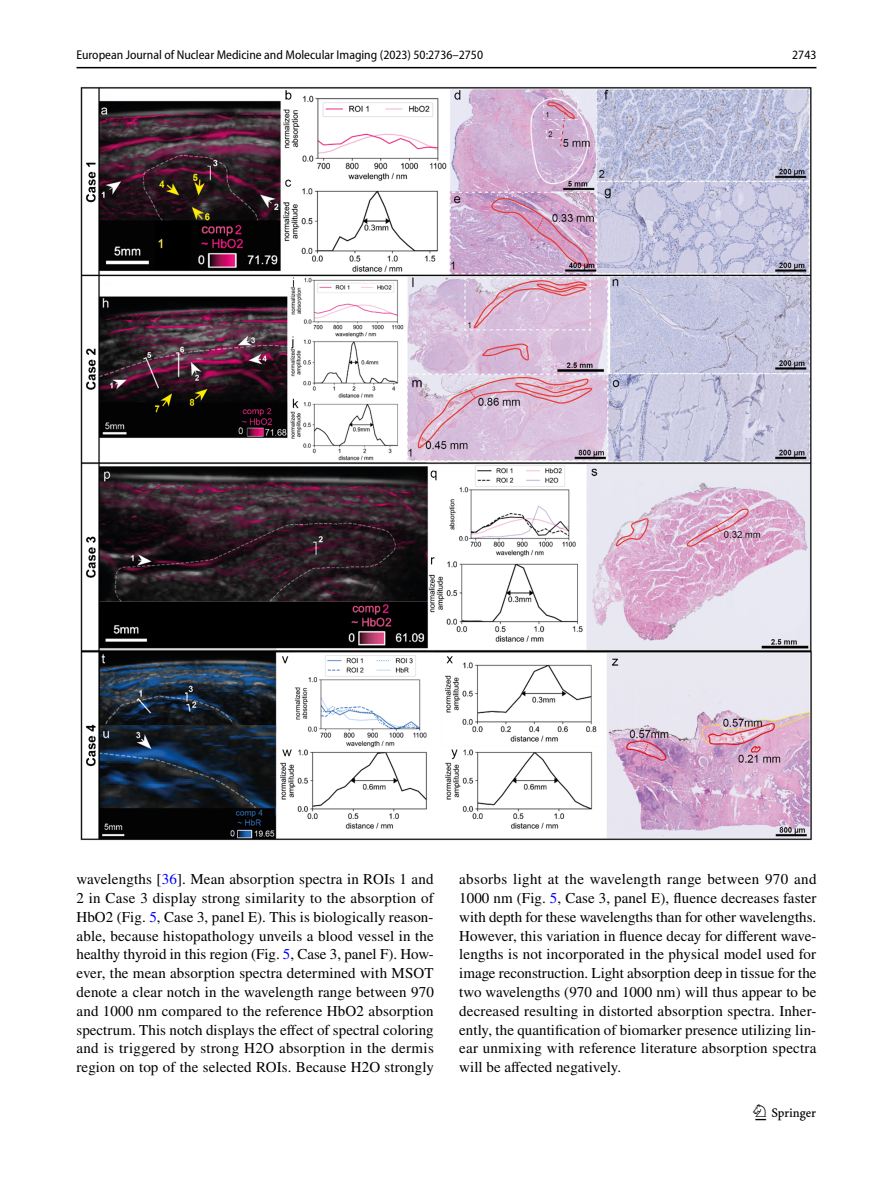
<style>
.page{position:relative;width:893px;height:1187px;background:#fff}
.page>*{position:absolute;margin:0;border:0;box-sizing:border-box;transform-origin:0 0}
.t1{font:22.5px "Springnew Regular 2";color:#000}
.t2{font:15px/18.8px "STIX";letter-spacing:.005em;color:#000;text-align:justify}
.t3{font:semi-condensed 12.75px "Myriad Pro";color:#000}
.s1{color:#00f}
</style>
<div class="page">
<hr style="left:77px;top:67px;width:739px;height:1px;background:#000">
<img style="left:81px;top:87px;width:731px;height:753px">
<p class="t3" style="left:77px;top:48px;width:408px">European Journal of Nuclear Medicine and Molecular Imaging (2023) 50:2736–2750</p>
<p class="t3" style="left:792px;top:48px;width:26px">2743</p>
<p class="t2" style="left:77px;top:871px;width:359px">wavelengths [<span class="s1">36</span>]. Mean absorption spectra in ROIs 1 and 2 in Case 3 display strong similarity to the absorption of HbO2 (Fig. <span class="s1">5</span>, Case 3, panel E). This is biologically reason&shy;able, because histopathology unveils a blood vessel in the healthy thyroid in this region (Fig. <span class="s1">5</span>, Case 3, panel F). How&shy;ever, the mean absorption spectra determined with MSOT denote a clear notch in the wavelength range between 970 and 1000 nm compared to the reference HbO2 absorption spectrum. This notch displays the effect of spectral coloring and is triggered by strong H2O absorption in the dermis region on top of the selected ROIs. Because H2O strongly</p>
<p class="t2" style="left:459px;top:871px;width:359px">absorbs light at the wavelength range between 970 and 1000 nm (Fig. <span class="s1">5</span>, Case 3, panel E), fluence decreases faster with depth for these wavelengths than for other wavelengths.<br>However, this variation in fluence decay for different wave&shy;lengths is not incorporated in the physical model used for image reconstruction. Light absorption deep in tissue for the two wavelengths (970 and 1000 nm) will thus appear to be decreased resulting in distorted absorption spectra. Inher&shy;ently, the quantification of biomarker presence utilizing lin&shy;ear unmixing with reference literature absorption spectra will be affected negatively.</p>
<h1 class="t1" style="left:755px;top:1104px;width:62px">1 3</h1>
</div>
